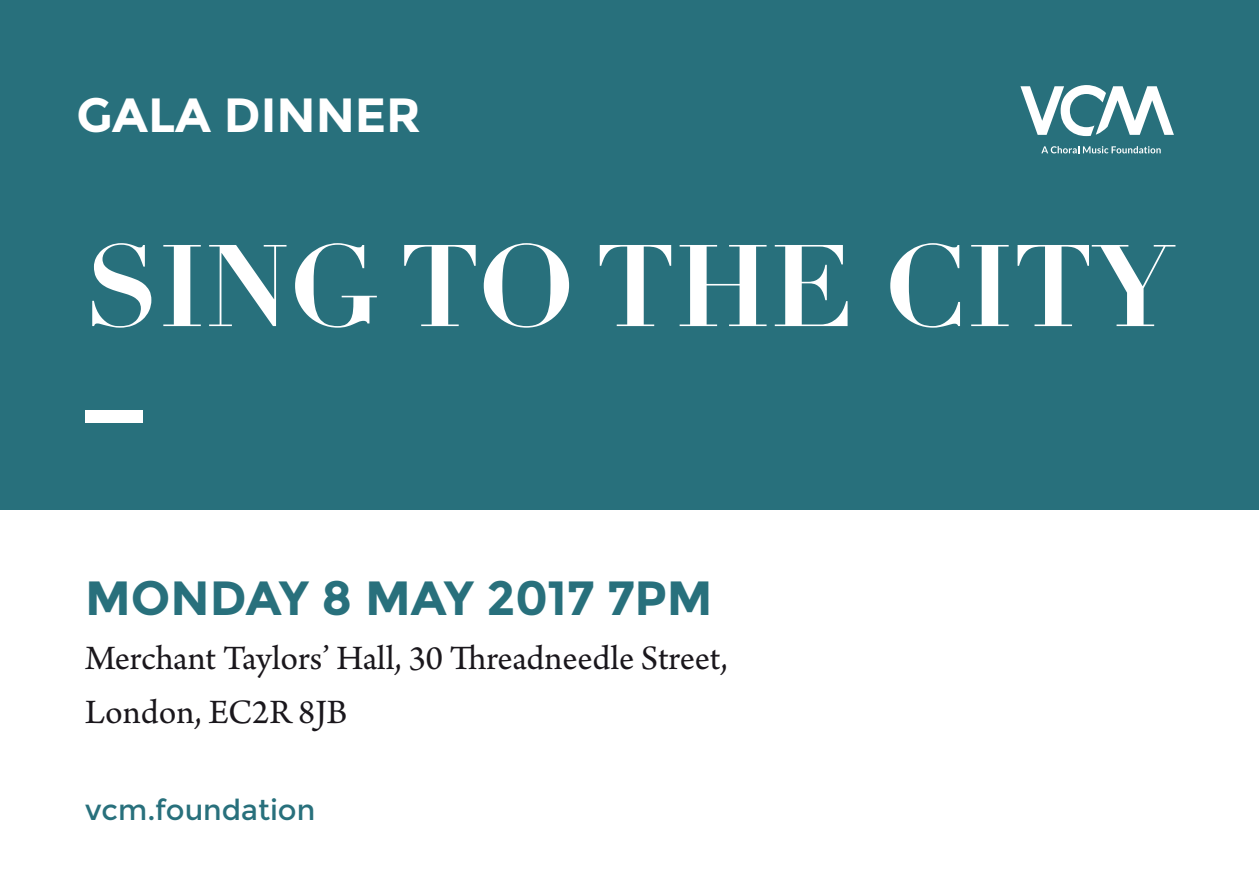
<style>
.page{position:relative;width:1259px;height:893px;background:#fff}
.page>*{position:absolute;margin:0;border:0;box-sizing:border-box;transform-origin:0 0}
.t1{font:700 114px "Didot";color:#fff}
.t2{font:700 48px "Montserrat";letter-spacing:-.005em;color:#28707c}
.t3{font:700 48px "Montserrat";color:#fff}
.t4{font:36px/54px "Arno Pro";color:#1a171c}
.t5{font:28.8px "Montserrat";color:#28707c}
</style>
<div class="page">
<div style="left:0;top:0;width:1259px;height:510px;background:#28707c"></div>
<div style="left:85px;top:410px;width:57px;height:13px;background:#fff"></div>
<svg style="left:1020px;top:85px;width:154px;height:51px"></svg>
<svg style="left:1041px;top:146px;width:119px;height:7px"></svg>
<h2 class="t3" style="left:77px;top:86px;width:346px">GALA DINNER</h2>
<h1 class="t1" style="left:85px;top:216px;width:1090px">SING TO THE CITY</h1>
<h2 class="t2" style="left:85px;top:570px;width:629px">MONDAY 8 MAY 2017 7PM</h2>
<p class="t4" style="left:85px;top:633px;width:644px">Merchant Taylors’ Hall, 30 Threadneedle Street,<br>London, EC2R 8JB</p>
<p class="t5" style="left:85px;top:793px;width:232px">vcm.foundation</p>
</div>
